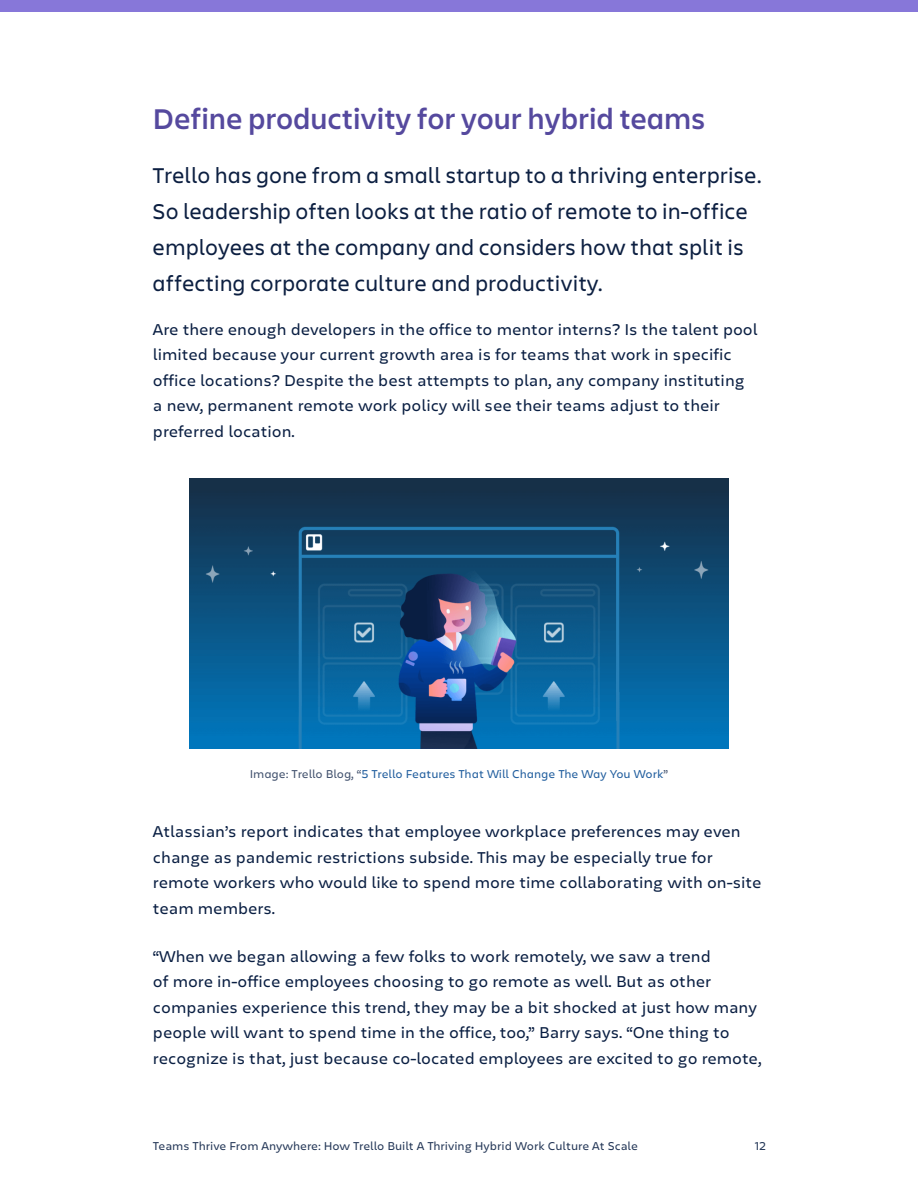
<style>
.page{position:relative;width:918px;height:1188px;background:#fff}
.page>*{position:absolute;margin:0;border:0;box-sizing:border-box;transform-origin:0 0}
.t1{font:600 30px "Charlie Display";letter-spacing:.02em;color:#55499e}
.t2{font:22.5px/36px "Charlie Display";letter-spacing:.03em;color:#0c1f41}
.t3{font:16.5px/25.5px "Charlie Text";color:#091e42}
.t4{font:12px "Charlie Text";color:#253858}
.t5{font:12px "Charlie Text";color:#215e9e}
.s1{color:#42526e}
</style>
<div class="page">
<div style="left:0;top:0;width:918px;height:12px;background:#8777d9"></div>
<img style="left:189px;top:478px;width:540px;height:270px">
<h1 class="t1" style="left:153px;top:98px;width:554px">Define productivity for your hybrid teams</h1>
<h2 class="t2" style="left:153px;top:157px;width:610px">Trello has gone from a small startup to a thriving enterprise.<br>So leadership often looks at the ratio of remote to in-office employees at the company and considers how that split is affecting corporate culture and productivity.</h2>
<p class="t3" style="left:153px;top:316px;width:606px">Are there enough developers in the office to mentor interns? Is the talent pool limited because your current growth area is for teams that work in specific office locations? Despite the best attempts to plan, any company instituting a new, permanent remote work policy will see their teams adjust to their preferred location.</p>
<p class="t5" style="left:250px;top:765px;width:420px"><span class="s1">Image: Trello Blog, “</span>5 Trello Features That Will Change The Way You Work<span class="s1">”</span></p>
<p class="t3" style="left:153px;top:818px;width:610px">Atlassian’s report indicates that employee workplace preferences may even change as pandemic restrictions subside. This may be especially true for remote workers who would like to spend more time collaborating with on-site team members.</p>
<p class="t3" style="left:153px;top:943px;width:610px">“When we began allowing a few folks to work remotely, we saw a trend<br>of more in-office employees choosing to go remote as well. But as other companies experience this trend, they may be a bit shocked at just how many people will want to spend time in the office, too,” Barry says. “One thing to recognize is that, just because co-located employees are excited to go remote,</p>
<p class="t4" style="left:153px;top:1137px;width:486px">Teams Thrive From Anywhere: How Trello Built A Thriving Hybrid Work Culture At Scale</p>
<p class="t4" style="left:755px;top:1137px;width:13px">12</p>
</div>
